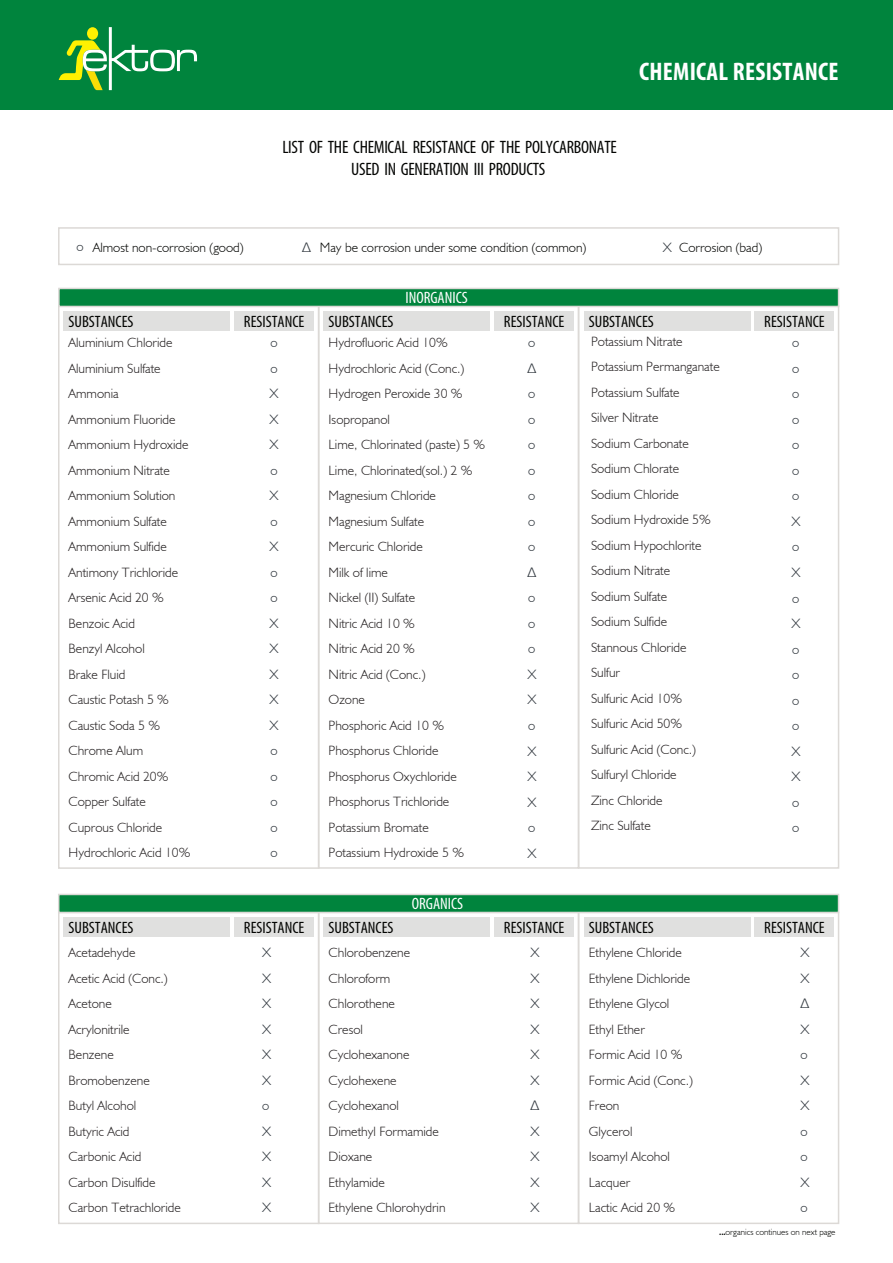
<style>
.page{position:relative;width:893px;height:1263px;background:#fff}
.page>*{position:absolute;margin:0;border:0;box-sizing:border-box;transform-origin:0 0}
.t1{font:700 condensed 25.5px "Myriad Pro";letter-spacing:.01em;color:#fff}
.t2{font:condensed 18px/21.6px "Myriad Pro";letter-spacing:-.015em;color:#040503;text-align:center}
.t3{font:condensed 16.5px "Myriad Pro";color:#040503}
.t4{font:condensed 16.5px "Myriad Pro";color:#fff}
.t5{font:300 13.5px/25.5px "Humanist 521 BT";color:#231f20}
.t6{font:300 13.5px/25.5px "Humanist 521 BT";color:#30373e;text-align:justify}
.t7{font:300 13.5px "Humanist 521 BT";color:#040503}
.t8{font:300 9px "Humanist 521 BT";color:#040503}
.s1{font-family:"Myriad Pro";font-weight:700;font-stretch:condensed}
</style>
<div class="page">
<div style="left:0;top:0;width:893px;height:109px;background:#00843d"></div>
<div style="left:58px;top:227px;width:781px;height:38px;border:2px solid #dcd9d6"></div>
<div style="left:64px;top:311px;width:166px;height:19px;background:#e0e0df"></div>
<div style="left:234px;top:311px;width:79px;height:19px;background:#e0e0df"></div>
<div style="left:324px;top:311px;width:166px;height:19px;background:#e0e0df"></div>
<div style="left:494px;top:311px;width:79px;height:19px;background:#e0e0df"></div>
<div style="left:584px;top:311px;width:166px;height:19px;background:#e0e0df"></div>
<div style="left:754px;top:311px;width:80px;height:19px;background:#e0e0df"></div>
<div style="left:64px;top:917px;width:166px;height:20px;background:#e0e0df"></div>
<div style="left:234px;top:917px;width:79px;height:20px;background:#e0e0df"></div>
<div style="left:324px;top:917px;width:166px;height:20px;background:#e0e0df"></div>
<div style="left:494px;top:917px;width:79px;height:20px;background:#e0e0df"></div>
<div style="left:584px;top:917px;width:166px;height:20px;background:#e0e0df"></div>
<div style="left:754px;top:917px;width:80px;height:20px;background:#e0e0df"></div>
<div style="left:58px;top:305px;width:261px;height:564px;border:2px solid #dcd9d6"></div>
<div style="left:318px;top:305px;width:261px;height:564px;border:2px solid #dcd9d6"></div>
<div style="left:578px;top:305px;width:261px;height:564px;border:2px solid #dcd9d6"></div>
<div style="left:58px;top:912px;width:261px;height:312px;border:2px solid #dcd9d6"></div>
<div style="left:318px;top:912px;width:261px;height:312px;border:2px solid #dcd9d6"></div>
<div style="left:578px;top:912px;width:261px;height:312px;border:2px solid #dcd9d6"></div>
<div style="left:58px;top:288px;width:781px;height:19px;background:#00843d;border:2px solid #dcd9d6"></div>
<div style="left:58px;top:894px;width:781px;height:19px;background:#00843d;border:2px solid #dcd9d6"></div>
<svg style="left:59px;top:27px;width:138px;height:63px"></svg>
<h1 class="t1" style="left:639px;top:56px;width:201px">CHEMICAL RESISTANCE</h1>
<h2 class="t2" style="left:282px;top:136px;width:336px">LIST OF THE CHEMICAL RESISTANCE OF THE POLYCARBONATE<br>USED IN GENERATION III PRODUCTS</h2>
<p class="t6" style="left:76px;top:234px;width:9px">o</p>
<p class="t6" style="left:302px;top:234px;width:10px">∆</p>
<p class="t6" style="left:663px;top:234px;width:11px">X</p>
<p class="t7" style="left:93px;top:239px;width:152px">Almost non-corrosion (good)</p>
<p class="t7" style="left:320px;top:239px;width:268px">May be corrosion under some condition (common)</p>
<p class="t7" style="left:679px;top:239px;width:84px">Corrosion (bad)</p>
<p class="t4" style="left:405px;top:287px;width:64px">INORGANICS</p>
<p class="t3" style="left:69px;top:311px;width:66px">SUBSTANCES</p>
<p class="t3" style="left:244px;top:311px;width:62px">RESISTANCE</p>
<p class="t3" style="left:329px;top:311px;width:66px">SUBSTANCES</p>
<p class="t3" style="left:504px;top:311px;width:62px">RESISTANCE</p>
<p class="t3" style="left:589px;top:311px;width:66px">SUBSTANCES</p>
<p class="t3" style="left:764px;top:311px;width:62px">RESISTANCE</p>
<p class="t5" style="left:329px;top:330px;width:158px">Hydrofluoric Acid 10%<br>Hydrochloric Acid (Conc.)<br>Hydrogen Peroxide 30 %<br>Isopropanol<br>Lime, Chlorinated (paste) 5 %<br>Lime, Chlorinated(sol.) 2 %<br>Magnesium Chloride<br>Magnesium Sulfate<br>Mercuric Chloride<br>Milk of lime<br>Nickel (II) Sulfate<br>Nitric Acid 10 %<br>Nitric Acid 20 %<br>Nitric Acid (Conc.)<br>Ozone<br>Phosphoric Acid 10 %<br>Phosphorus Chloride<br>Phosphorus Oxychloride<br>Phosphorus Trichloride<br>Potassium Bromate<br>Potassium Hydroxide 5 %</p>
<p class="t5" style="left:591px;top:328px;width:130px">Potassium Nitrate<br>Potassium Permanganate<br>Potassium Sulfate<br>Silver Nitrate<br>Sodium Carbonate<br>Sodium Chlorate<br>Sodium Chloride<br>Sodium Hydroxide 5%<br>Sodium Hypochlorite<br>Sodium Nitrate<br>Sodium Sulfate<br>Sodium Sulfide<br>Stannous Chloride<br>Sulfur<br>Sulfuric Acid 10%<br>Sulfuric Acid 50%<br>Sulfuric Acid (Conc.)<br>Sulfuryl Chloride<br>Zinc Chloride<br>Zinc Sulfate</p>
<p class="t5" style="left:69px;top:330px;width:123px">Aluminium Chloride<br>Aluminium Sulfate<br>Ammonia<br>Ammonium Fluoride<br>Ammonium Hydroxide<br>Ammonium Nitrate<br>Ammonium Solution<br>Ammonium Sulfate<br>Ammonium Sulfide<br>Antimony Trichloride<br>Arsenic Acid 20 %<br>Benzoic Acid<br>Benzyl Alcohol<br>Brake Fluid<br>Caustic Potash 5 %<br>Caustic Soda 5 %<br>Chrome Alum<br>Chromic Acid 20%<br>Copper Sulfate<br>Cuprous Chloride<br>Hydrochloric Acid 10%</p>
<p class="t6" style="left:270px;top:330px;width:11px">o o X X X o X o X o o X X X X X o o o o o</p>
<p class="t6" style="left:527px;top:330px;width:11px">o ∆ o o o o o o o ∆ o o o X X o X X X o X</p>
<p class="t6" style="left:791px;top:330px;width:11px">o o o o o o o X o X o X o o o o X X o o</p>
<p class="t4" style="left:412px;top:893px;width:53px">ORGANICS</p>
<p class="t3" style="left:69px;top:918px;width:66px">SUBSTANCES</p>
<p class="t3" style="left:244px;top:918px;width:62px">RESISTANCE</p>
<p class="t3" style="left:329px;top:918px;width:66px">SUBSTANCES</p>
<p class="t3" style="left:504px;top:918px;width:62px">RESISTANCE</p>
<p class="t3" style="left:589px;top:918px;width:66px">SUBSTANCES</p>
<p class="t3" style="left:764px;top:918px;width:62px">RESISTANCE</p>
<p class="t5" style="left:69px;top:940px;width:114px">Acetadehyde<br>Acetic Acid (Conc.)<br>Acetone<br>Acrylonitrile<br>Benzene<br>Bromobenzene<br>Butyl Alcohol<br>Butyric Acid<br>Carbonic Acid<br>Carbon Disulfide<br>Carbon Tetrachloride</p>
<p class="t5" style="left:329px;top:940px;width:118px">Chlorobenzene<br>Chloroform<br>Chlorothene<br>Cresol<br>Cyclohexanone<br>Cyclohexene<br>Cyclohexanol<br>Dimethyl Formamide<br>Dioxane<br>Ethylamide<br>Ethylene Chlorohydrin</p>
<p class="t5" style="left:589px;top:940px;width:106px">Ethylene Chloride<br>Ethylene Dichloride<br>Ethylene Glycol<br>Ethyl Ether<br>Formic Acid 10 %<br>Formic Acid (Conc.)<br>Freon<br>Glycerol<br>Isoamyl Alcohol<br>Lacquer<br>Lactic Acid 20 %</p>
<p class="t6" style="left:262px;top:940px;width:11px;text-align:left">X<br>X<br>X<br>X<br>X<br>X o<br>X<br>X<br>X<br>X</p>
<p class="t6" style="left:531px;top:940px;width:11px">X X X X X X ∆ X X X X</p>
<p class="t6" style="left:801px;top:940px;width:11px;text-align:left">X<br>X ∆<br>X o<br>X<br>X o o<br>X o</p>
<p class="t8" style="left:719px;top:1226px;width:118px"><span class="s1">...</span>organics continues on next page</p>
</div>
